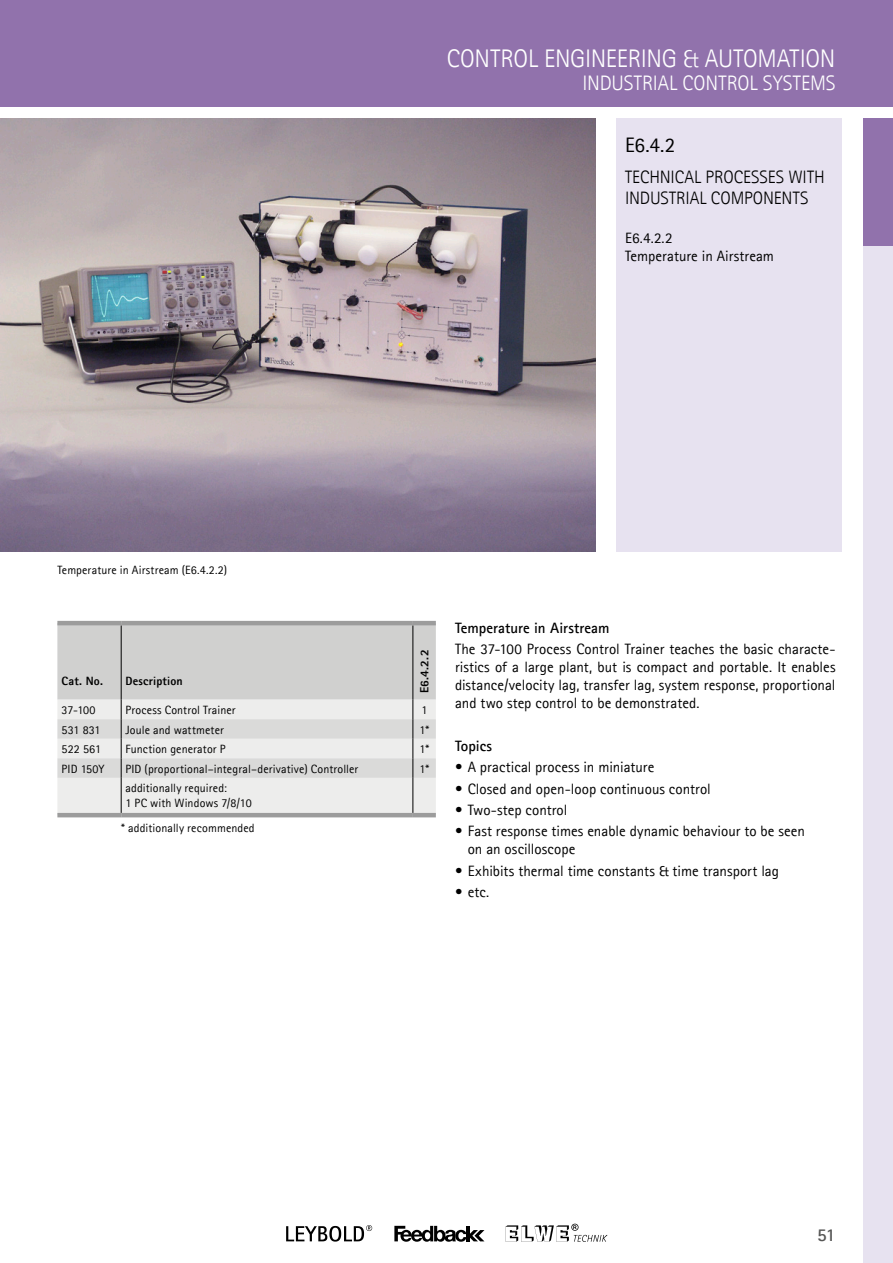
<style>
.page{position:relative;width:893px;height:1263px;background:#fff}
.page>*{position:absolute;margin:0;border:0;box-sizing:border-box;transform-origin:0 0}
.KopfRechts{font:300 25.5px "Agfa Rotis Sans Serif";letter-spacing:-.01em;color:#fff}
.KopfLinks{font:300 21px "Agfa Rotis Sans Serif";color:#fff}
.Themengruppennummer{font:21px "Agfa Rotis Sans Serif";color:#000}
.Themengruppe{font:300 18px/21.6px "Agfa Rotis Sans Serif";letter-spacing:-.005em;color:#000}
.t1{font:700 18px "Agfa Rotis Sans Serif";color:#565655}
.Thema{font:15px/18px "Agfa Rotis Sans Serif";color:#000}
.t2{font:700 15px "Agfa Rotis Sans Serif";color:#000}
.Bezeichnung{font:12px/14.4px "Agfa Rotis Sans Serif";letter-spacing:.01em;color:#000}
.Bildunterschrift{font:12px "Agfa Rotis Sans Serif";letter-spacing:.01em;color:#000}
.TabKopf{font:800 12px "Agfa Rotis Sans Serif";letter-spacing:.015em;color:#000}
.KatNr{font:12px "Agfa Rotis Sans Serif";letter-spacing:.005em;color:#000}
.zusätzlich{font:12px "Agfa Rotis Sans Serif";letter-spacing:.01em;color:#000}
.Menge{font:12px "Agfa Rotis Sans Serif";color:#000}
</style>
<div class="page">
<div style="left:617px;top:118px;width:225px;height:434px;background:#e7e2f0"></div>
<div style="left:863px;top:118px;width:30px;height:1145px;background:#e7e2f0"></div>
<div style="left:0;top:0;width:893px;height:106px;background:#9172ac"></div>
<div style="left:863px;top:118px;width:30px;height:128px;background:#9172ac"></div>
<svg style="left:506px;top:1224px;width:102px;height:18px"></svg>
<svg style="left:394px;top:1226px;width:90px;height:16px"></svg>
<svg style="left:286px;top:1225px;width:86px;height:16px"></svg>
<svg style="left:57px;top:625px;width:379px;height:188px;background:#dcdcdb"></svg>
<hr style="left:413px;top:778px;width:1px;height:35px;background:#000">
<hr style="left:57px;top:813px;width:64px;height:4px;background:#9c9c9c">
<hr style="left:121px;top:813px;width:292px;height:4px;background:#9c9c9c">
<hr style="left:413px;top:813px;width:23px;height:4px;background:#9c9c9c">
<hr style="left:57px;top:621px;width:64px;height:4px;background:#9c9c9c">
<hr style="left:121px;top:621px;width:292px;height:4px;background:#9c9c9c">
<hr style="left:413px;top:621px;width:23px;height:4px;background:#9c9c9c">
<img style="left:0;top:118px;width:595px;height:434px">
<p class="KopfRechts" style="left:447px;top:44px;width:390px">CONTROL ENGINEERING &amp; AUTOMATION</p>
<p class="KopfLinks" style="left:582px;top:71px;width:254px">INDUSTRIAL CONTROL SYSTEMS</p>
<p class="Themengruppennummer" style="left:625px;top:132px;width:52px">E6.4.2</p>
<p class="Themengruppe" style="left:625px;top:166px;width:201px">TECHNICAL PROCESSES WITH<br>INDUSTRIAL COMPONENTS</p>
<p class="Thema" style="left:625px;top:229px;width:150px">E6.4.2.2<br>Temperature in Airstream</p>
<p class="Bildunterschrift" style="left:57px;top:563px;width:171px">Temperature in Airstream (E6.4.2.2)</p>
<p class="TabKopf" style="left:62px;top:673px;width:43px">Cat. No.</p>
<p class="TabKopf" style="left:125px;top:673px;width:59px">Description</p>
<p class="TabKopf" style="left:417px;top:693px;width:45px;rotate:-90deg">E6.4.2.2</p>
<p class="KatNr" style="left:62px;top:703px;width:35px">37-100</p>
<p class="Bezeichnung" style="left:125px;top:703px;width:112px">Process Control Trainer</p>
<p class="Menge" style="left:421px;top:703px;width:7px">1</p>
<p class="KatNr" style="left:62px;top:722px;width:40px">531 831</p>
<p class="Bezeichnung" style="left:125px;top:722px;width:100px">Joule and wattmeter</p>
<p class="Menge" style="left:420px;top:722px;width:11px">1*</p>
<p class="KatNr" style="left:62px;top:742px;width:41px">522 561</p>
<p class="Bezeichnung" style="left:125px;top:742px;width:102px">Function generator P</p>
<p class="Menge" style="left:420px;top:742px;width:11px">1*</p>
<p class="KatNr" style="left:62px;top:761px;width:44px">PID 150Y</p>
<p class="Bezeichnung" style="left:125px;top:761px;width:234px">PID (proportional–integral–derivative) Controller</p>
<p class="Menge" style="left:420px;top:761px;width:11px">1*</p>
<p class="Bezeichnung" style="left:125px;top:781px;width:128px">additionally required:<br>1 PC with Windows 7/8/10</p>
<p class="zusätzlich" style="left:121px;top:821px;width:135px">* additionally recommended</p>
<p class="t2" style="left:455px;top:618px;width:156px">Temperature in Airstream</p>
<p class="Thema" style="left:455px;top:640px;width:382px;text-align:justify">The 37-100 Process Control Trainer teaches the basic characte&shy;ristics of a large plant, but is compact and portable. It enables distance/velocity lag, transfer lag, system response, proportional and two step control to be demonstrated.</p>
<p class="t2" style="left:455px;top:736px;width:38px">Topics</p>
<p class="Thema" style="left:455px;top:758px;width:201px">• A practical process in miniature</p>
<p class="Thema" style="left:455px;top:779px;width:257px">• Closed and open-loop continuous control</p>
<p class="Thema" style="left:455px;top:801px;width:114px">• Two-step control</p>
<p class="Thema" style="left:468px;top:822px;width:339px;text-indent:-13px">• Fast response times enable dynamic behaviour to be seen on an oscilloscope</p>
<p class="Thema" style="left:455px;top:861px;width:326px">• Exhibits thermal time constants &amp; time transport lag</p>
<p class="Thema" style="left:455px;top:883px;width:36px">• etc.</p>
<p class="t1" style="left:817px;top:1224px;width:20px">51</p>
</div>
